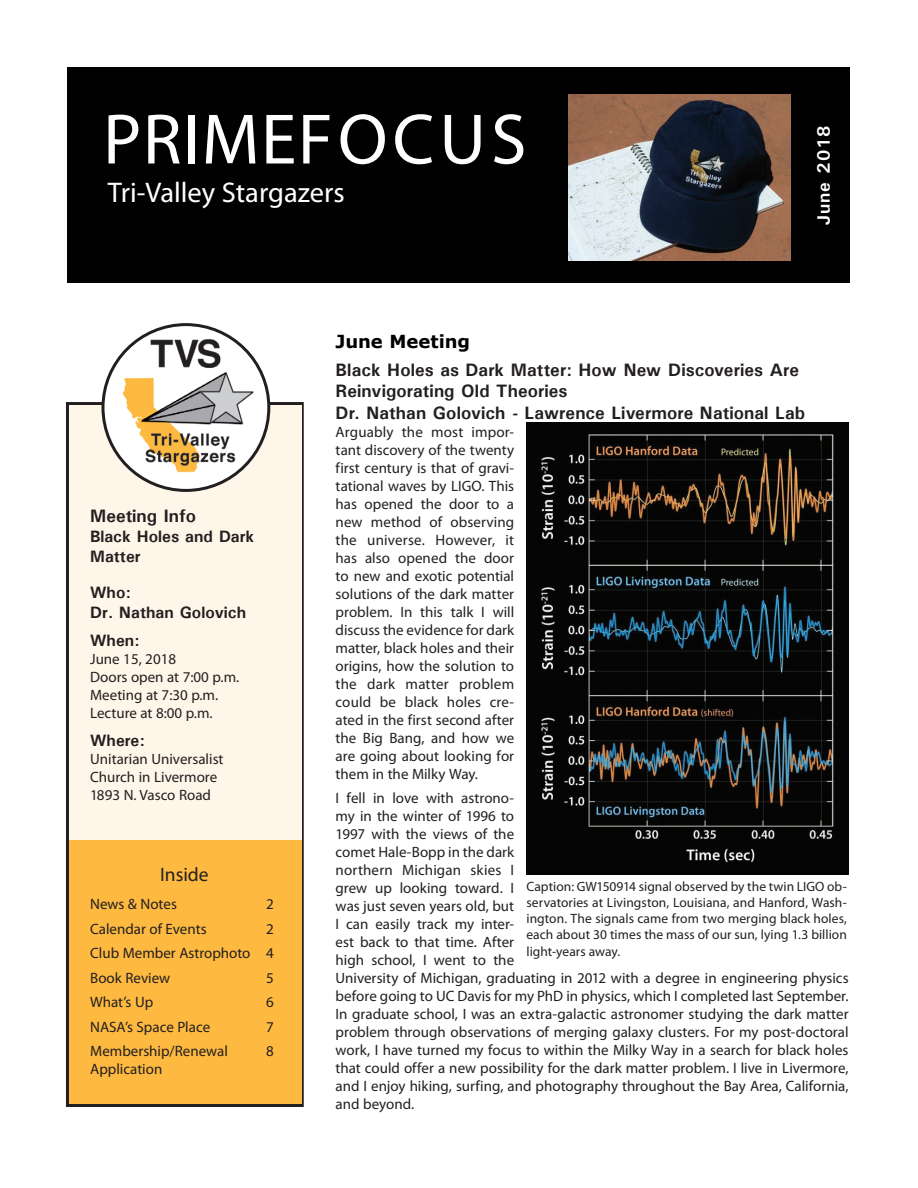
<style>
.page{position:relative;width:918px;height:1188px;background:#fff}
.page>*{position:absolute;margin:0;border:0;box-sizing:border-box;transform-origin:0 0}
.t1{font:72px "Myriad Pro";color:#fff}
.t2{font:28.5px "Myriad Pro";color:#fff}
.t3{font:19.5px "Myriad Pro";color:#231f20}
.t4{font:700 18px/21.6px "Univers";letter-spacing:.005em;color:#231f20}
.t5{font:700 18px "Verdana";letter-spacing:-.005em;color:#000}
.t6{font:700 18px "Univers";letter-spacing:.05em;color:#fff}
.t7{font:700 16.5px/19.8px "Univers";color:#231f20}
.t8{font:15px/18px "Myriad Pro";color:#231f20}
.t9{font:13.5px/16.2px "Myriad Pro";color:#231f20;text-align:justify}
</style>
<div class="page">
<div style="left:66px;top:402px;width:238px;height:705px;border:3px solid #231f20"></div>
<div style="left:68px;top:68px;width:782px;height:216px;background:#010101"></div>
<img style="left:568px;top:95px;width:222px;height:165px">
<div style="left:69px;top:405px;width:233px;height:476px;background:#fef6e9"></div>
<div style="left:69px;top:840px;width:233px;height:264px;background:#fdb940"></div>
<img style="left:527px;top:422px;width:321px;height:452px">
<img style="left:107px;top:325px;width:162px;height:164px">
<h1 class="t1" style="left:103px;top:95px;width:78px">Prime</h1>
<h1 class="t1" style="left:298px;top:95px;width:139px">Focus</h1>
<h2 class="t2" style="left:108px;top:175px;width:238px">Tri-Valley Stargazers</h2>
<p class="t6" style="left:812px;top:225px;width:101px;rotate:-90deg">June 2018</p>
<p class="t4" style="left:90px;top:505px;width:107px">Meeting Info</p>
<p class="t7" style="left:90px;top:526px;width:166px">Black Holes and Dark<br>Matter</p>
<p class="t7" style="left:90px;top:582px;width:158px">Who:<br>Dr. Nathan Golovich</p>
<p class="t7" style="left:90px;top:630px;width:51px">When:</p>
<p class="t8" style="left:90px;top:650px;width:151px">June 15, 2018<br>Doors open at 7:00 p.m.<br>Meeting at 7:30 p.m.<br>Lecture at 8:00 p.m.</p>
<p class="t7" style="left:90px;top:730px;width:56px">Where:</p>
<p class="t8" style="left:90px;top:750px;width:135px">Unitarian Universalist<br>Church in Livermore<br>1893 N. Vasco Road</p>
<h3 class="t3" style="left:160px;top:862px;width:50px">Inside</h3>
<p class="t8" style="left:90px;top:895px;width:88px">News &amp; Notes</p>
<p class="t8" style="left:266px;top:895px;width:9px">2</p>
<p class="t8" style="left:90px;top:920px;width:118px">Calendar of Events</p>
<p class="t8" style="left:90px;top:916px;width:185px;line-height:24.5px;text-align:justify;text-indent:176px">2<br>Club Member Astrophoto 4<br>Book Review</p>
<p class="t8" style="left:266px;top:968px;width:9px">5</p>
<p class="t8" style="left:90px;top:993px;width:65px">What’s Up</p>
<p class="t8" style="left:266px;top:993px;width:9px">6</p>
<p class="t8" style="left:90px;top:1017px;width:121px">NASA’s Space Place</p>
<p class="t8" style="left:266px;top:1017px;width:9px">7</p>
<p class="t8" style="left:90px;top:1042px;width:139px">Membership/Renewal</p>
<p class="t8" style="left:266px;top:1042px;width:9px">8</p>
<p class="t8" style="left:90px;top:1060px;width:74px">Application</p>
<p class="t5" style="left:336px;top:328px;width:136px">June Meeting</p>
<p class="t4" style="left:336px;top:358px;width:471px">Black Holes as Dark Matter: How New Discoveries Are<br>Reinvigorating Old Theories<br>Dr. Nathan Golovich - Lawrence Livermore National Lab</p>
<p class="t8" style="left:336px;top:423px;width:180px;text-align:justify">Arguably the most impor&shy;tant discovery of the twenty first century is that of gravi&shy;tational waves by LIGO. This has opened the door to a new method of observing the universe. However, it has also opened the door to new and exotic potential solutions of the dark matter problem. In this talk I will discuss the evidence for dark matter, black holes and their origins, how the solution to the dark matter problem could be black holes cre&shy;ated in the first second after the Big Bang, and how we are going about looking for them in the Milky Way.</p>
<p class="t8" style="left:336px;top:789px;width:515px">I fell in love with astrono-<br>my in the winter of 1996 to<br>1997 with the views of the<br>comet Hale-Bopp in the dark<br>northern Michigan skies I<br>grew up looking toward. I<br>was just seven years old, but<br>I can easily track my inter-<br>est back to that time. After<br>high school, I went to the<br>University of Michigan, graduating in 2012 with a degree in engineering physics before going to UC Davis for my PhD in physics, which I completed last September.<br>In graduate school, I was an extra-galactic astronomer studying the dark matter problem through observations of merging galaxy clusters. For my post-doctoral work, I have turned my focus to within the Milky Way in a search for black holes that could offer a new possibility for the dark matter problem. I live in Livermore, and I enjoy hiking, surfing, and photography throughout the Bay Area, California, and beyond.</p>
<p class="t9" style="left:526px;top:878px;width:322px">Caption: GW150914 signal observed by the twin LIGO ob&shy;servatories at Livingston, Louisiana, and Hanford, Wash&shy;ington. The signals came from two merging black holes, each about 30 times the mass of our sun, lying 1.3 billion light-years away.</p>
</div>
